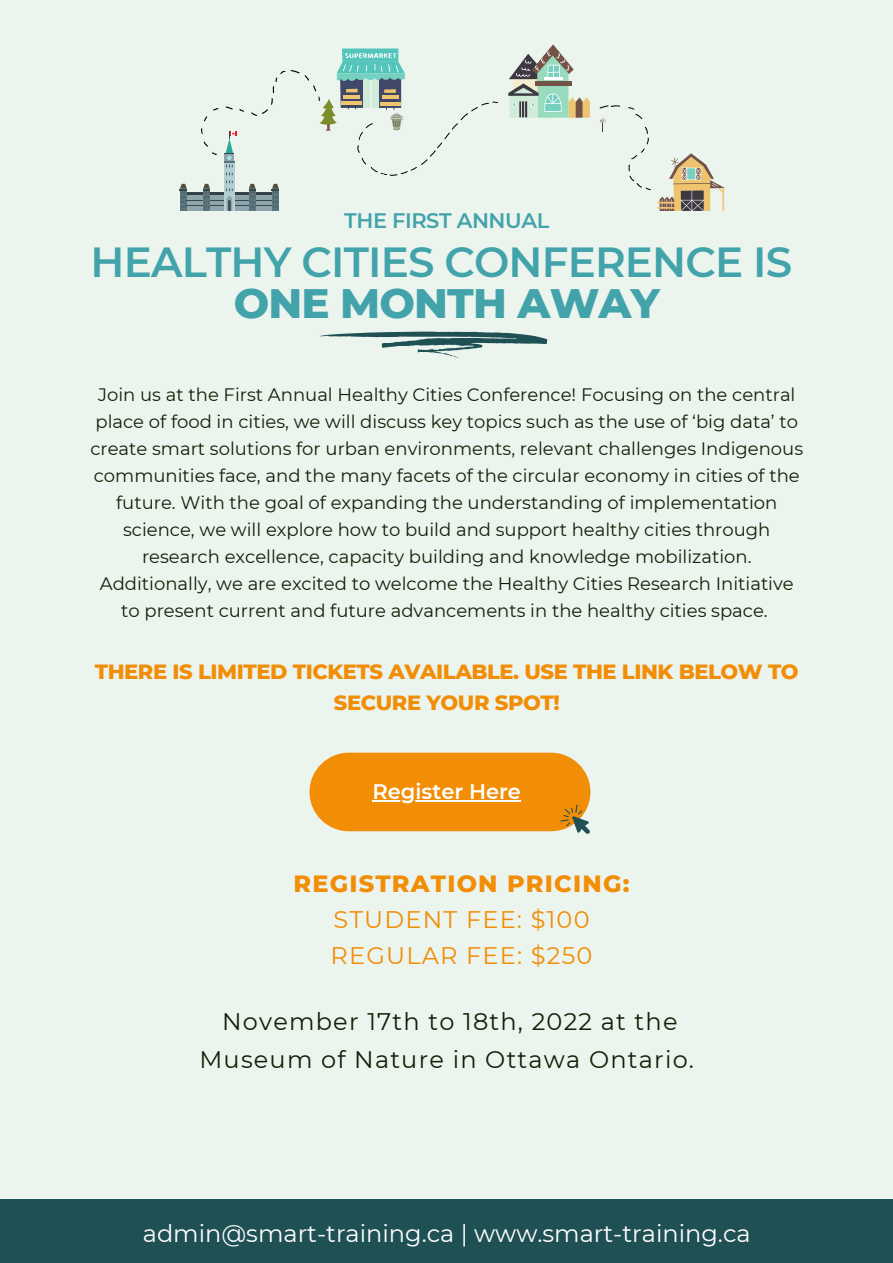
<style>
.page{position:relative;width:893px;height:1263px;background:#ecf4ee}
.page>*{position:absolute;margin:0;border:0;box-sizing:border-box;transform-origin:0 0}
.t1{font:600 42px "Montserrat";letter-spacing:-.02em;color:#42a3ab}
.t2{font:800 42px "Montserrat";letter-spacing:-.02em;color:#42a3ab}
.t3{font:24px/37.7px "Montserrat";letter-spacing:.05em;color:#132007;text-align:center}
.t4{font:24px "Montserrat";color:#fff}
.t5{font:24px/36px "Montserrat";letter-spacing:.05em;color:#f28d06}
.t6{font:800 24px "Montserrat";letter-spacing:.05em;color:#f28d06}
.t7{font:800 21px/31px "Montserrat";letter-spacing:-.02em;color:#f28d06;text-align:center}
.t8{font:600 21px "Montserrat";letter-spacing:-.02em;color:#42a3ab}
.t9{font:600 21px "Montserrat";color:#fff}
.t10{font:18px/27px "Montserrat";color:#132007;text-align:center}
</style>
<div class="page">
<div style="left:309px;top:753px;width:281px;height:78px;background:#f28d06;border-radius:39px"></div>
<div style="left:0;top:1199px;width:893px;height:64px;background:#1e5054"></div>
<svg style="left:657px;top:153px;width:68px;height:58px"></svg>
<svg style="left:508px;top:44px;width:82px;height:74px"></svg>
<svg style="left:599px;top:105px;width:51px;height:85px"></svg>
<svg style="left:180px;top:49px;width:318px;height:162px"></svg>
<svg style="left:320px;top:332px;width:227px;height:26px"></svg>
<svg style="left:560px;top:804px;width:30px;height:30px"></svg>
<hr style="left:372px;top:800px;width:149px;height:2px;background:#fff">
<p class="t8" style="left:344px;top:207px;width:206px">THE FIRST ANNUAL</p>
<h1 class="t1" style="left:91px;top:236px;width:703px">HEALTHY CITIES CONFERENCE IS</h1>
<h1 class="t2" style="left:234px;top:277px;width:428px">ONE MONTH AWAY</h1>
<p class="t10" style="left:90px;top:381px;width:714px">Join us at the First Annual Healthy Cities Conference! Focusing on the central place of food in cities, we will discuss key topics such as the use of ‘big data’ to create smart solutions for urban environments, relevant challenges Indigenous communities face, and the many facets of the circular economy in cities of the future. With the goal of expanding the understanding of implementation science, we will explore how to build and support healthy cities through research excellence, capacity building and knowledge mobilization.<br>Additionally, we are excited to welcome the Healthy Cities Research Initiative to present current and future advancements in the healthy cities space.</p>
<p class="t7" style="left:95px;top:656px;width:705px">THERE IS LIMITED TICKETS AVAILABLE. USE THE LINK BELOW TO<br>SECURE YOUR SPOT!</p>
<p class="t9" style="left:372px;top:779px;width:150px">Register Here</p>
<h2 class="t6" style="left:293px;top:869px;width:338px">REGISTRATION PRICING:</h2>
<h2 class="t5" style="left:330px;top:901px;width:263px">STUDENT FEE: $100<br>REGULAR FEE: $250</h2>
<h2 class="t3" style="left:199px;top:1003px;width:496px">November 17th to 18th, 2022 at the<br>Museum of Nature in Ottawa Ontario.</h2>
<h2 class="t4" style="left:143px;top:1219px;width:609px">admin@smart-training.ca | www.smart-training.ca</h2>
</div>
